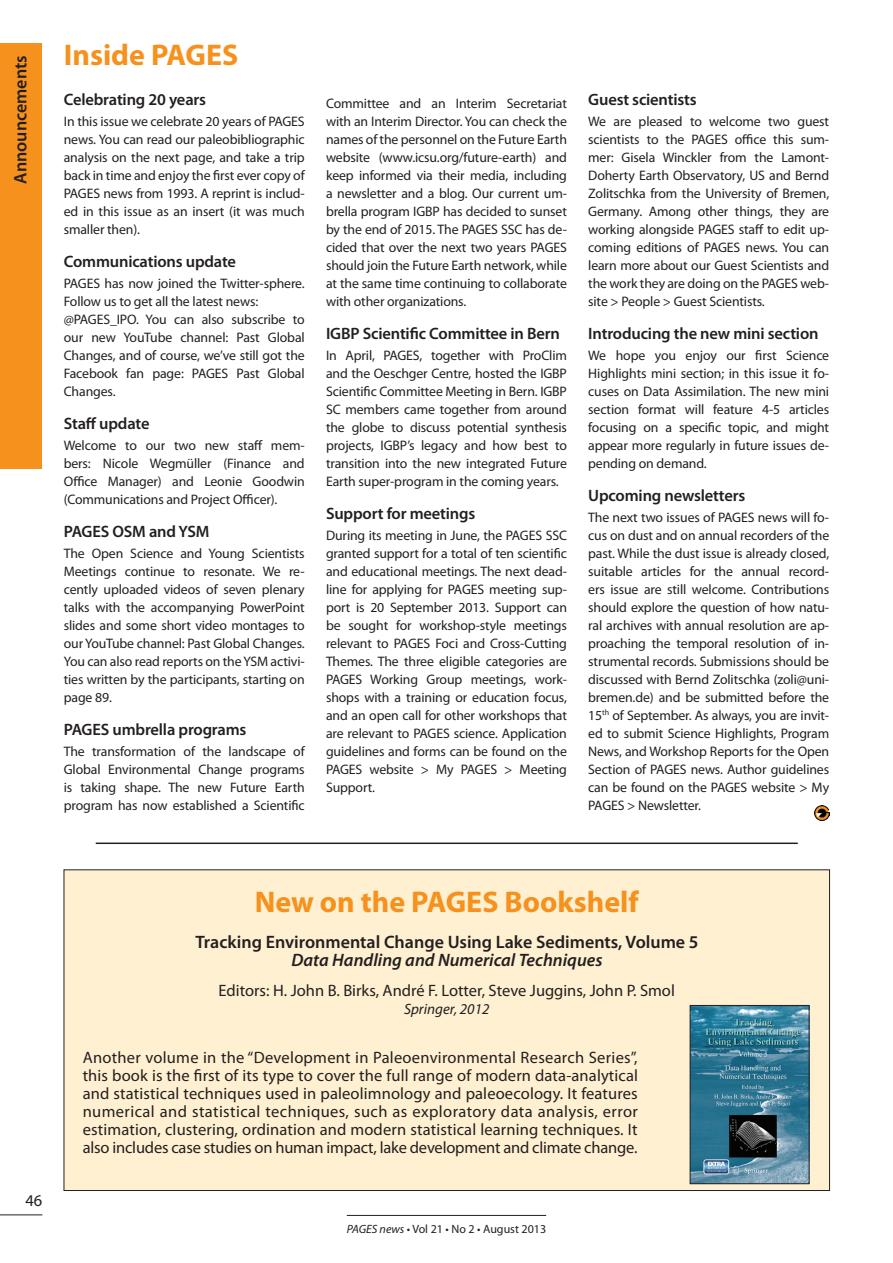
<style>
.page{position:relative;width:893px;height:1263px;background:#fff}
.page>*{position:absolute;margin:0;border:0;box-sizing:border-box;transform-origin:0 0}
.t1{font:700 30px "Myriad Pro";color:#f6911e}
.t2{font:600 18px "Myriad Pro";color:#231f20}
.t3{font:italic 600 18px "Myriad Pro";color:#231f20}
.t4{font:16.5px/18px "Myriad Pro";letter-spacing:-.01em;color:#231f20;text-align:justify}
.t5{font:600 16.5px "Myriad Pro";letter-spacing:-.01em;color:#231f20}
.t6{font:italic 15px "Myriad Pro";color:#231f20}
.t7{font:13.8px/18px "Myriad Pro";letter-spacing:-.01em;color:#231f20;text-align:justify}
.t8{font:12px "Myriad Pro";color:#231f20}
.s1{font-style:italic}
</style>
<div class="page">
<hr style="left:0;top:1214px;width:42px;height:1px;background:#231f20">
<hr style="left:347px;top:1215px;width:199px;height:1px;background:#231f20">
<div style="left:0;top:43px;width:42px;height:425px;background:#f6911e"></div>
<img style="left:814px;top:806px;width:15px;height:15px">
<div style="left:64px;top:870px;width:765px;height:320px;background:#fef0d0"></div>
<img style="left:692px;top:1007px;width:115px;height:175px">
<div style="left:690px;top:1005px;width:119px;height:179px;border:1px solid #231f20"></div>
<hr style="left:96px;top:842px;width:702px;height:2px;background:#231f20">
<h2 class="t2" style="left:9px;top:184px;width:130px;rotate:-90deg">Announcements</h2>
<h1 class="t1" style="left:64px;top:35px;width:176px">Inside PAGES</h1>
<p class="t5" style="left:64px;top:89px;width:144px">Celebrating 20 years</p>
<p class="t7" style="left:64px;top:112px;width:242px">In this issue we celebrate 20 years of PAGES news. You can read our paleobibliographic analysis on the next page, and take a trip back in time and enjoy the first ever copy of PAGES news from 1993. A reprint is includ&shy;ed in this issue as an insert (it was much smaller then).</p>
<p class="t5" style="left:64px;top:251px;width:174px">Communications update</p>
<p class="t7" style="left:64px;top:274px;width:242px;text-align:left">PAGES has now joined the Twitter-sphere.<br>Follow us to get all the latest news: @PAGES_IPO. You can also subscribe to our new YouTube channel: Past Global Changes, and of course, we’ve still got the Facebook fan page: PAGES Past Global Changes.</p>
<p class="t5" style="left:64px;top:413px;width:87px">Staff update</p>
<p class="t7" style="left:64px;top:436px;width:242px">Welcome to our two new staff mem&shy;bers: Nicole Wegmüller (Finance and Office Manager) and Leonie Goodwin (Communications and Project Officer).</p>
<p class="t5" style="left:64px;top:521px;width:147px">PAGES OSM and YSM</p>
<p class="t7" style="left:64px;top:544px;width:242px">The Open Science and Young Scientists Meetings continue to resonate. We re&shy;cently uploaded videos of seven plenary talks with the accompanying PowerPoint slides and some short video montages to our YouTube channel: Past Global Changes.<br>You can also read reports on the YSM activi&shy;ties written by the participants, starting on page 89.</p>
<p class="t5" style="left:64px;top:719px;width:184px">PAGES umbrella programs</p>
<p class="t7" style="left:64px;top:742px;width:242px">The transformation of the landscape of Global Environmental Change programs is taking shape. The new Future Earth program has now established a Scientific</p>
<p class="t7" style="left:326px;top:94px;width:242px">Committee and an Interim Secretariat with an Interim Director. You can check the names of the personnel on the Future Earth website (www.icsu.org/future-earth) and keep informed via their media, including a newsletter and a blog. Our current um&shy;brella program IGBP has decided to sunset by the end of 2015. The PAGES SSC has de&shy;cided that over the next two years PAGES should join the Future Earth network, while at the same time continuing to collaborate with other organizations.</p>
<p class="t5" style="left:326px;top:323px;width:235px">IGBP Scientific Committee in Bern</p>
<p class="t7" style="left:326px;top:346px;width:242px">In April, PAGES, together with ProClim and the Oeschger Centre, hosted the IGBP Scientific Committee Meeting in Bern. IGBP SC members came together from around the globe to discuss potential synthesis projects, IGBP’s legacy and how best to transition into the new integrated Future Earth super-program in the coming years.</p>
<p class="t5" style="left:326px;top:503px;width:151px">Support for meetings</p>
<p class="t7" style="left:326px;top:526px;width:242px">During its meeting in June, the PAGES SSC granted support for a total of ten scientific and educational meetings. The next dead&shy;line for applying for PAGES meeting sup&shy;port is 20 September 2013. Support can be sought for workshop-style meetings relevant to PAGES Foci and Cross-Cutting Themes. The three eligible categories are PAGES Working Group meetings, work&shy;shops with a training or education focus, and an open call for other workshops that are relevant to PAGES science. Application guidelines and forms can be found on the PAGES website &gt; My PAGES &gt; Meeting Support.</p>
<p class="t5" style="left:588px;top:89px;width:110px">Guest scientists</p>
<p class="t7" style="left:588px;top:112px;width:242px">We are pleased to welcome two guest scientists to the PAGES office this sum&shy;mer: Gisela Winckler from the Lamont-Doherty Earth Observatory, US and Bernd Zolitschka from the University of Bremen, Germany. Among other things, they are working alongside PAGES staff to edit up&shy;coming editions of PAGES news. You can learn more about our Guest Scientists and the work they are doing on the PAGES web&shy;site &gt; People &gt; Guest Scientists.</p>
<p class="t5" style="left:588px;top:323px;width:232px">Introducing the new mini section</p>
<p class="t7" style="left:588px;top:346px;width:242px">We hope you enjoy our first Science Highlights mini section; in this issue it fo&shy;cuses on Data Assimilation. The new mini section format will feature 4-5 articles focusing on a specific topic, and might appear more regularly in future issues de&shy;pending on demand.</p>
<p class="t5" style="left:588px;top:485px;width:159px">Upcoming newsletters</p>
<p class="t7" style="left:588px;top:508px;width:242px">The next two issues of PAGES news will fo&shy;cus on dust and on annual recorders of the past. While the dust issue is already closed, suitable articles for the annual record&shy;ers issue are still welcome. Contributions should explore the question of how natu&shy;ral archives with annual resolution are ap&shy;proaching the temporal resolution of in&shy;strumental records. Submissions should be discussed with Bernd Zolitschka (zoli@uni&shy;bremen.de) and be submitted before the 15<sup>th</sup> of September. As always, you are invit&shy;ed to submit Science Highlights, Program News, and Workshop Reports for the Open Section of PAGES news. Author guidelines can be found on the PAGES website &gt; My PAGES &gt; Newsletter.</p>
<p class="t4" style="left:25px;top:1191px;width:18px">46</p>
<h1 class="t1" style="left:255px;top:883px;width:386px">New on the PAGES Bookshelf</h1>
<h2 class="t2" style="left:195px;top:930px;width:505px">Tracking Environmental Change Using Lake Sediments, Volume 5</h2>
<h2 class="t3" style="left:291px;top:948px;width:313px">Data Handling and Numerical Techniques</h2>
<p class="t4" style="left:219px;top:982px;width:458px">Editors: H. John B. Birks, André F. Lotter, Steve Juggins, John P. Smol</p>
<p class="t6" style="left:404px;top:1000px;width:87px">Springer, 2012</p>
<p class="t4" style="left:83px;top:1048px;width:557px">Another volume in the “Development in Paleoenvironmental Research Series”, this book is the first of its type to cover the full range of modern data-analytical and statistical techniques used in paleolimnology and paleoecology. It features numerical and statistical techniques, such as exploratory data analysis, error estimation, clustering, ordination and modern statistical learning techniques. It also includes case studies on human impact, lake development and climate change.</p>
<p class="t8" style="left:347px;top:1221px;width:201px"><span class="s1">PAGES news</span> • Vol 21 • No 2 • August 2013</p>
</div>
